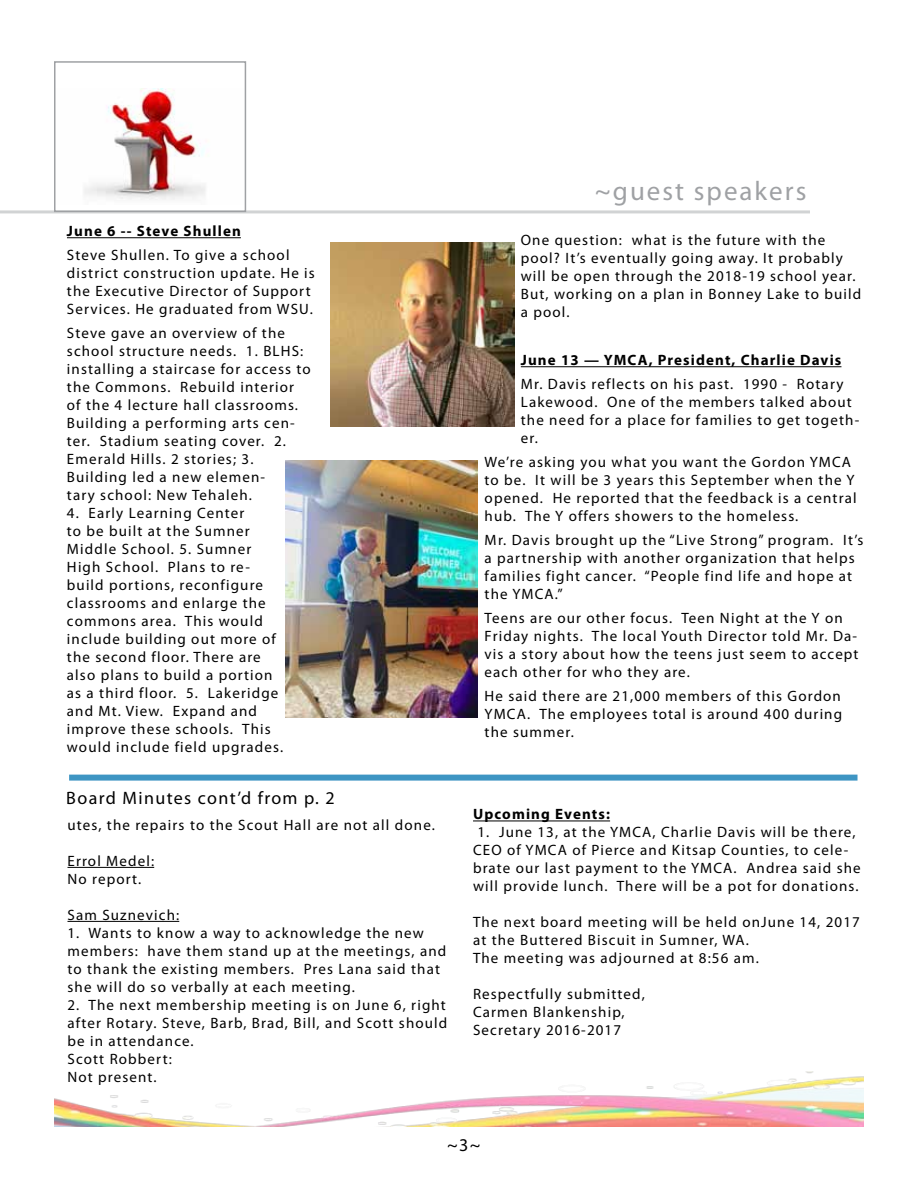
<style>
.page{position:relative;width:918px;height:1188px;background:#fff}
.page>*{position:absolute;margin:0;border:0;box-sizing:border-box;transform-origin:0 0}
.t1{font:27px "Myriad Pro";letter-spacing:.075em;color:#9fa1a4}
.t2{font:18px "Myriad Pro";letter-spacing:.075em;color:#000}
.t3{font:15px/18px "Myriad Pro";letter-spacing:.075em;color:#000}
.t4{font:700 15px "Myriad Pro";letter-spacing:.075em;color:#000}
</style>
<div class="page">
<hr style="left:68px;top:867px;width:86px;height:1px;background:#000">
<hr style="left:68px;top:921px;width:111px;height:1px;background:#000">
<hr style="left:473px;top:821px;width:137px;height:1px;background:#000">
<hr style="left:0;top:210px;width:810px;height:3px;background:#d1d3d4">
<img style="left:84px;top:88px;width:122px;height:112px">
<div style="left:54px;top:61px;width:192px;height:151px;border:2px solid #9fa1a4"></div>
<img style="left:54px;top:1071px;width:810px;height:56px">
<hr style="left:67px;top:237px;width:174px;height:1px;background:#000">
<hr style="left:521px;top:366px;width:320px;height:1px;background:#000">
<div style="left:69px;top:775px;width:789px;height:6px;background:#3e95c3"></div>
<img style="left:330px;top:243px;width:184px;height:184px">
<img style="left:285px;top:461px;width:193px;height:257px">
<p class="t4" style="left:67px;top:221px;width:175px">June 6 -- Steve Shullen</p>
<p class="t3" style="left:67px;top:246px;width:249px">Steve Shullen. To give a school district construction update. He is the Executive Director of Support Services. He graduated from WSU.</p>
<p class="t3" style="left:67px;top:324px;width:245px">Steve gave an overview of the school structure needs. 1. BLHS: installing a staircase for access to the Commons. Rebuild interior of the 4 lecture hall classrooms.<br>Building a performing arts cen&shy;ter. Stadium seating cover. 2.<br>Emerald Hills. 2 stories; 3.<br>Building led a new elemen-<br>tary school: New Tehaleh.</p>
<p class="t3" style="left:67px;top:504px;width:218px">4. Early Learning Center<br>to be built at the Sumner<br>Middle School. 5. Sumner<br>High School. Plans to re&shy;build portions, reconfigure classrooms and enlarge the commons area. This would include building out more of the second floor. There are also plans to build a portion as a third floor. 5. Lakeridge and Mt. View. Expand and improve these schools. This would include field upgrades.</p>
<p class="t2" style="left:66px;top:786px;width:270px">Board Minutes cont’d from p. 2</p>
<p class="t3" style="left:68px;top:816px;width:369px">utes, the repairs to the Scout Hall are not all done.</p>
<p class="t3" style="left:68px;top:852px;width:88px">Errol Medel:<br>No report.</p>
<p class="t3" style="left:68px;top:906px;width:113px">Sam Suznevich:</p>
<p class="t3" style="left:68px;top:924px;width:380px">1. Wants to know a way to acknowledge the new members: have them stand up at the meetings, and to thank the existing members. Pres Lana said that she will do so verbally at each meeting.</p>
<p class="t3" style="left:68px;top:996px;width:381px">2. The next membership meeting is on June 6, right after Rotary. Steve, Barb, Brad, Bill, and Scott should be in attendance.<br>Scott Robbert:<br>Not present.</p>
<h1 class="t1" style="left:595px;top:175px;width:213px">~guest speakers</h1>
<p class="t3" style="left:521px;top:231px;width:342px">One question: what is the future with the pool? It’s eventually going away. It probably will be open through the 2018-19 school year.<br>But, working on a plan in Bonney Lake to build a pool.</p>
<p class="t4" style="left:521px;top:350px;width:322px">June 13 — YMCA, President, Charlie Davis</p>
<p class="t3" style="left:521px;top:375px;width:340px">Mr. Davis reflects on his past. 1990 - Rotary Lakewood. One of the members talked about the need for a place for families to get togeth&shy;er.</p>
<p class="t3" style="left:485px;top:453px;width:373px">We’re asking you what you want the Gordon YMCA to be. It will be 3 years this September when the Y opened. He reported that the feedback is a central hub. The Y offers showers to the homeless.</p>
<p class="t3" style="left:485px;top:531px;width:380px">Mr. Davis brought up the “Live Strong” program. It’s a partnership with another organization that helps families fight cancer. “People find life and hope at the YMCA.”</p>
<p class="t3" style="left:485px;top:609px;width:375px">Teens are our other focus. Teen Night at the Y on Friday nights. The local Youth Director told Mr. Da&shy;vis a story about how the teens just seem to accept each other for who they are.</p>
<p class="t3" style="left:485px;top:687px;width:359px;text-align:justify">He said there are 21,000 members of this Gordon YMCA. The employees total is around 400 during the summer.</p>
<p class="t4" style="left:473px;top:805px;width:139px">Upcoming Events:</p>
<p class="t3" style="left:473px;top:823px;width:389px">1. June 13, at the YMCA, Charlie Davis will be there, CEO of YMCA of Pierce and Kitsap Counties, to cele&shy;brate our last payment to the YMCA. Andrea said she will provide lunch. There will be a pot for donations.</p>
<p class="t3" style="left:473px;top:913px;width:388px">The next board meeting will be held onJune 14, 2017 at the Buttered Biscuit in Sumner, WA.<br>The meeting was adjourned at 8:56 am.</p>
<p class="t3" style="left:473px;top:985px;width:173px">Respectfully submitted,<br>Carmen Blankenship,<br>Secretary 2016-2017</p>
<p class="t2" style="left:447px;top:1133px;width:35px">~3~</p>
</div>
